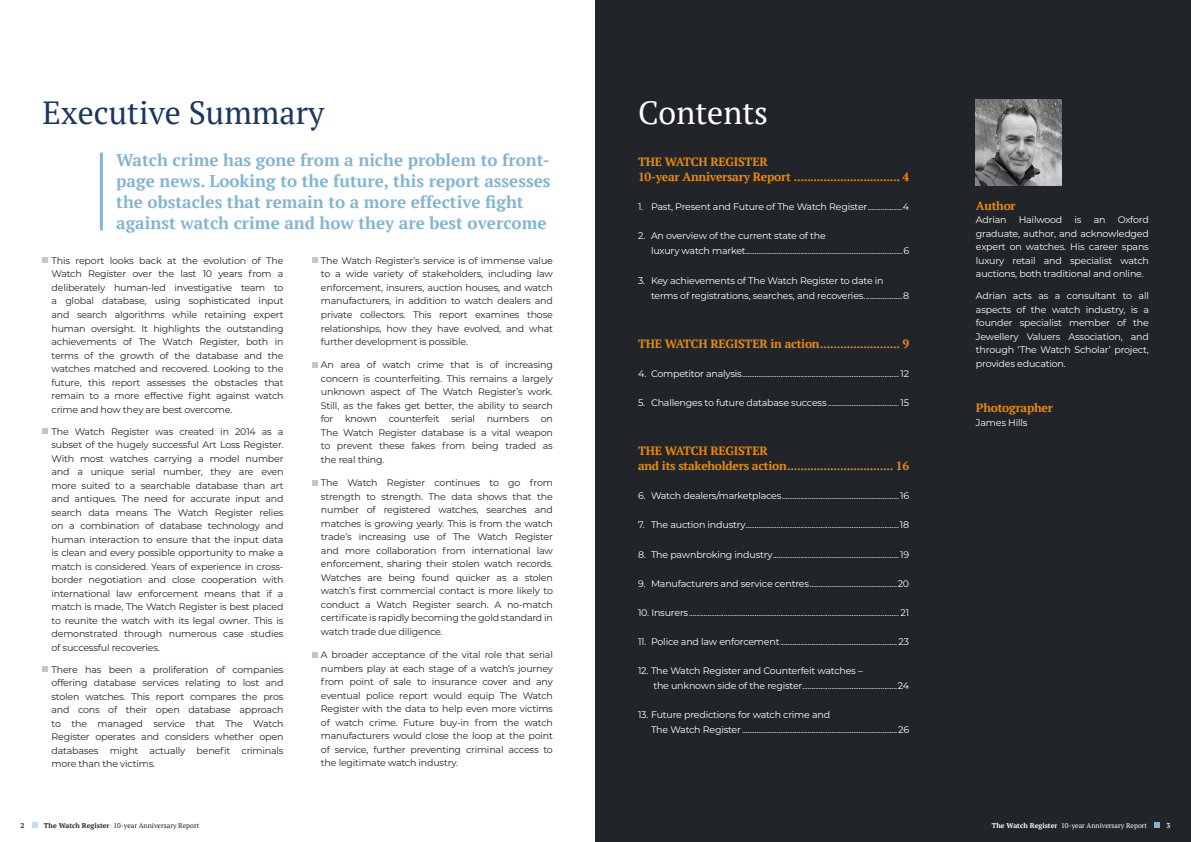
<style>
.page{position:relative;width:1191px;height:842px;background:#fff}
.page>*{position:absolute;margin:0;border:0;box-sizing:border-box;transform-origin:0 0}
.t1{font:32px "PT Serif";color:#1b3761}
.t2{font:32px "PT Serif";color:#fff}
.t3{font:700 17px/21px "PT Serif";color:#82b5d1}
.t4{font:700 12px/15px "PT Serif";letter-spacing:-.02em;color:#f18a00}
.t5{font:9.5px/13.5px "Montserrat";letter-spacing:-.02em;color:#21252a;text-align:justify}
.t6{font:9.5px/13.5px "Montserrat";letter-spacing:-.02em;color:#fff}
.t7{font:7px "PT Serif";color:#21252a}
.t8{font:7px "PT Serif";color:#fff}
.t9{font:700 7px "PT Serif";color:#21252a}
.t10{font:700 7px "PT Serif";color:#fff}
.s1{font-weight:700}
</style>
<div class="page">
<div style="left:595px;top:0;width:596px;height:842px;background:#21252a"></div>
<svg style="left:43px;top:258px;width:5px;height:5px"></svg>
<svg style="left:43px;top:428px;width:5px;height:5px"></svg>
<svg style="left:43px;top:666px;width:5px;height:5px"></svg>
<svg style="left:312px;top:258px;width:5px;height:5px"></svg>
<svg style="left:312px;top:362px;width:5px;height:5px"></svg>
<svg style="left:312px;top:480px;width:5px;height:5px"></svg>
<svg style="left:312px;top:652px;width:5px;height:5px"></svg>
<hr style="left:100px;top:153px;width:3px;height:77px;background:#82b5d1">
<img style="left:976px;top:99px;width:86px;height:86px">
<svg style="left:1154px;top:823px;width:6px;height:5px"></svg>
<svg style="left:32px;top:823px;width:5px;height:5px"></svg>
<h1 class="t1" style="left:43px;top:92px;width:283px">Executive Summary</h1>
<h1 class="t2" style="left:638px;top:92px;width:132px">Contents</h1>
<h2 class="t3" style="left:116px;top:149px;width:436px">Watch crime has gone from a niche problem to front&shy;page news. Looking to the future, this report assesses the obstacles that remain to a more effective fight against watch crime and how they are best overcome</h2>
<p class="t4" style="left:638px;top:154px;width:272px">THE WATCH REGISTER<br>10-year Anniversary Report ................................ 4</p>
<p class="t6" style="left:638px;top:200px;width:272px">1. Past, Present and Future of The Watch Register...................4</p>
<p class="t6" style="left:651px;top:228px;width:260px;line-height:15px;text-indent:-13px">2. An overview of the current state of the<br>luxury watch market......................................................................................6</p>
<p class="t6" style="left:651px;top:272px;width:260px;line-height:15px;text-indent:-13px">3. Key achievements of The Watch Register to date in terms of registrations, searches, and recoveries.....................8</p>
<p class="t4" style="left:638px;top:336px;width:272px">THE WATCH REGISTER in action........................ 9</p>
<p class="t6" style="left:638px;top:366px;width:272px">4. Competitor analysis...................................................................................... 12</p>
<p class="t6" style="left:638px;top:395px;width:272px">5. Challenges to future database success....................................... 15</p>
<p class="t4" style="left:638px;top:443px;width:272px">THE WATCH REGISTER<br>and its stakeholders action................................ 16</p>
<p class="t6" style="left:638px;top:489px;width:272px">6. Watch dealers/marketplaces................................................................16</p>
<p class="t6" style="left:638px;top:518px;width:272px">7. The auction industry....................................................................................18</p>
<p class="t6" style="left:638px;top:547px;width:272px">8. The pawnbroking industry.....................................................................19</p>
<p class="t6" style="left:638px;top:576px;width:272px">9. Manufacturers and service centres................................................20</p>
<p class="t6" style="left:638px;top:605px;width:272px">10. Insurers................................................................................................................... 21</p>
<p class="t6" style="left:638px;top:635px;width:272px">11. Police and law enforcement................................................................23</p>
<p class="t6" style="left:653px;top:663px;width:257px;line-height:15px;text-indent:-15px">12. The Watch Register and Counterfeit watches –<br>the unknown side of the register....................................................24</p>
<p class="t6" style="left:651px;top:707px;width:260px;line-height:15px;text-indent:-13px">13. Future predictions for watch crime and<br>The Watch Register .....................................................................................26</p>
<p class="t5" style="left:52px;top:254px;width:233px">This report looks back at the evolution of The Watch Register over the last 10 years from a deliberately human-led investigative team to a global database, using sophisticated input and search algorithms while retaining expert human oversight. It highlights the outstanding achievements of The Watch Register, both in terms of the growth of the database and the watches matched and recovered. Looking to the future, this report assesses the obstacles that remain to a more effective fight against watch crime and how they are best overcome.</p>
<p class="t5" style="left:52px;top:424px;width:233px">The Watch Register was created in 2014 as a subset of the hugely successful Art Loss Register.<br>With most watches carrying a model number and a unique serial number, they are even more suited to a searchable database than art and antiques. The need for accurate input and search data means The Watch Register relies on a combination of database technology and human interaction to ensure that the input data is clean and every possible opportunity to make a match is considered. Years of experience in cross&shy;border negotiation and close cooperation with international law enforcement means that if a match is made, The Watch Register is best placed to reunite the watch with its legal owner. This is demonstrated through numerous case studies of successful recoveries.</p>
<p class="t5" style="left:52px;top:662px;width:233px">There has been a proliferation of companies offering database services relating to lost and stolen watches. This report compares the pros and cons of their open database approach to the managed service that The Watch Register operates and considers whether open databases might actually benefit criminals more than the victims.</p>
<p class="t5" style="left:321px;top:254px;width:233px">The Watch Register’s service is of immense value to a wide variety of stakeholders, including law enforcement, insurers, auction houses, and watch manufacturers, in addition to watch dealers and private collectors. This report examines those relationships, how they have evolved, and what further development is possible.</p>
<p class="t5" style="left:321px;top:358px;width:233px">An area of watch crime that is of increasing concern is counterfeiting. This remains a largely unknown aspect of The Watch Register’s work.<br>Still, as the fakes get better, the ability to search for known counterfeit serial numbers on The Watch Register database is a vital weapon to prevent these fakes from being traded as the real thing.</p>
<p class="t5" style="left:321px;top:476px;width:233px">The Watch Register continues to go from strength to strength. The data shows that the number of registered watches, searches and matches is growing yearly. This is from the watch trade’s increasing use of The Watch Register and more collaboration from international law enforcement, sharing their stolen watch records.<br>Watches are being found quicker as a stolen watch’s first commercial contact is more likely to conduct a Watch Register search. A no-match certificate is rapidly becoming the gold standard in watch trade due diligence.</p>
<p class="t5" style="left:321px;top:648px;width:233px">A broader acceptance of the vital role that serial numbers play at each stage of a watch’s journey from point of sale to insurance cover and any eventual police report would equip The Watch Register with the data to help even more victims of watch crime. Future buy-in from the watch manufacturers would close the loop at the point of service, further preventing criminal access to the legitimate watch industry.</p>
<p class="t4" style="left:976px;top:198px;width:41px">Author</p>
<p class="t6" style="left:976px;top:213px;width:32px">Adrian</p>
<p class="t6" style="left:1018px;top:213px;width:45px">Hailwood</p>
<p class="t6" style="left:1074px;top:213px;width:9px">is</p>
<p class="t6" style="left:1093px;top:213px;width:13px">an</p>
<p class="t6" style="left:976px;top:213px;width:174px;text-align:justify;text-indent:142px">Oxford graduate, author, and acknowledged expert on watches. His career spans luxury retail and specialist watch auctions, both traditional and online.</p>
<p class="t6" style="left:976px;top:289px;width:174px;text-align:justify">Adrian acts as a consultant to all aspects of the watch industry, is a founder specialist member of the Jewellery Valuers Association, and through ‘The Watch Scholar’ project, provides education.</p>
<p class="t4" style="left:976px;top:400px;width:78px">Photographer</p>
<p class="t6" style="left:976px;top:415px;width:53px">James Hills</p>
<p class="t9" style="left:20px;top:821px;width:5px">2</p>
<p class="t7" style="left:44px;top:821px;width:157px"><span class="s1">The Watch Register</span> 10-year Anniversary Report</p>
<p class="t8" style="left:991px;top:821px;width:157px"><span class="s1">The Watch Register</span> 10-year Anniversary Report</p>
<p class="t10" style="left:1166px;top:821px;width:5px">3</p>
</div>
